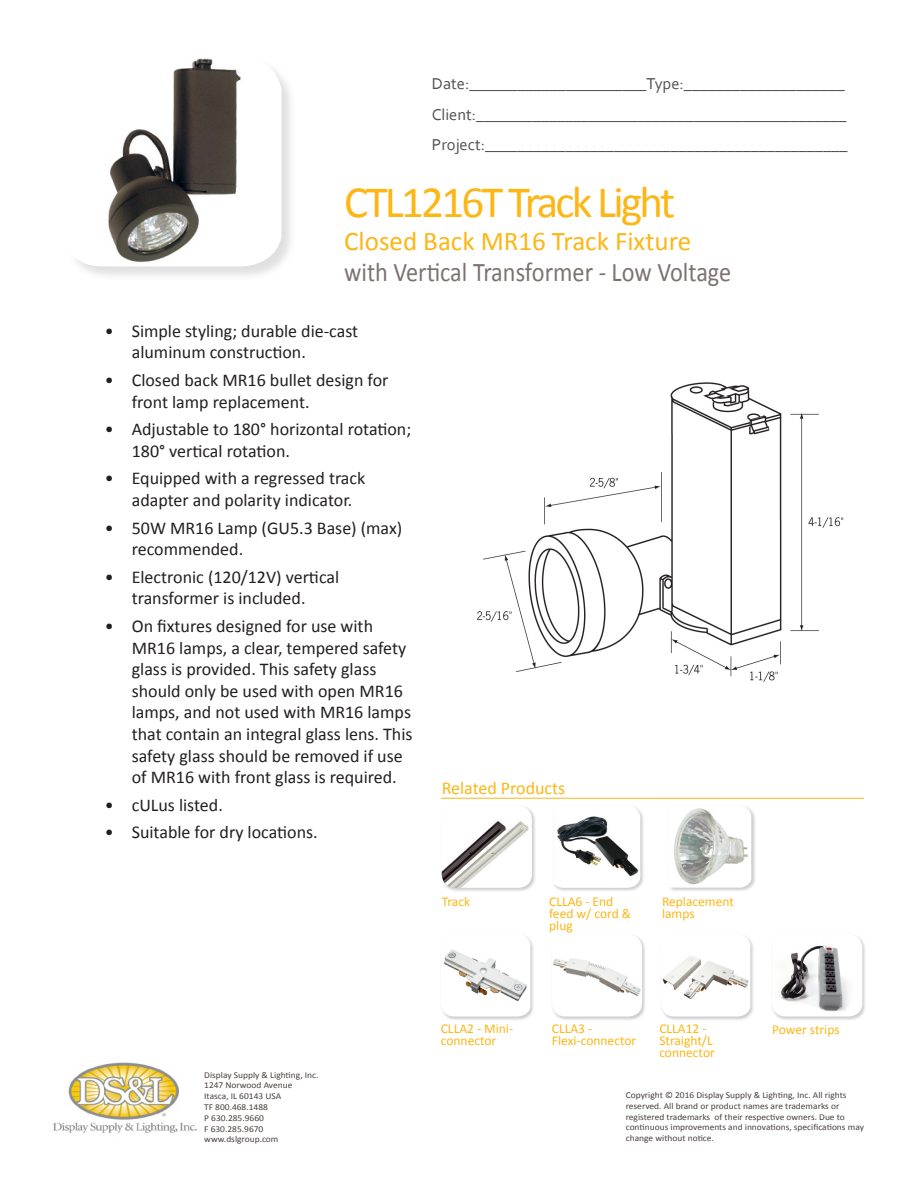
<style>
.page{position:relative;width:918px;height:1188px;background:#fff}
.page>*{position:absolute;margin:0;border:0;box-sizing:border-box;transform-origin:0 0}
.t1{font:45px "Calibri";letter-spacing:-.06em;color:#fcb615}
.t2{font:27px "Calibri";color:#7c7371;scale:.9 1}
.t3{font:27px "Calibri";color:#fcb615}
.t4{font:18px/21.6px "Calibri";color:#231f20}
.t5{font:18px "Calibri";color:#fcb615}
.t6{font:16.5px "Corbel";color:#4e4f50}
.t7{font:13.5px/12px "Calibri";color:#fcb615}
.t8{font:9px/10.8px "Calibri";color:#48403e;scale:1.05 1}
</style>
<div class="page">
<img style="left:477px;top:382px;width:367px;height:300px">
<img style="left:53px;top:1062px;width:144px;height:71px">
<div style="left:69px;top:57px;width:227px;height:224px;background:#cac9ca;opacity:.57"></div>
<img style="left:70px;top:58px;width:211px;height:208px">
<svg style="left:447px;top:940px;width:86px;height:80px"></svg>
<img style="left:442px;top:936px;width:88px;height:81px">
<svg style="left:441px;top:812px;width:94px;height:79px"></svg>
<img style="left:442px;top:807px;width:90px;height:81px">
<svg style="left:558px;top:941px;width:87px;height:79px"></svg>
<img style="left:553px;top:936px;width:89px;height:81px">
<svg style="left:556px;top:811px;width:87px;height:80px"></svg>
<img style="left:554px;top:807px;width:86px;height:81px">
<svg style="left:670px;top:810px;width:85px;height:81px"></svg>
<img style="left:670px;top:806px;width:81px;height:82px">
<hr style="left:441px;top:798px;width:423px;height:1px;background:#fcb615">
<svg style="left:667px;top:940px;width:86px;height:80px"></svg>
<img style="left:662px;top:936px;width:88px;height:81px">
<svg style="left:778px;top:941px;width:87px;height:79px"></svg>
<img style="left:772px;top:936px;width:90px;height:81px">
<p class="t6" style="left:432px;top:73px;width:415px">Date:______________________Type:____________________</p>
<p class="t6" style="left:432px;top:104px;width:416px">Client:______________________________________________</p>
<p class="t6" style="left:432px;top:134px;width:417px">Project:_____________________________________________</p>
<p class="t1" style="left:344px;top:174px;width:332px">CTL1216T Track Light</p>
<p class="t3" style="left:344px;top:224px;width:348px">Closed Back MR16 Track Fixture</p>
<p class="t2" style="left:344px;top:255px;width:432px">with Vertical Transformer - Low Voltage</p>
<p class="t4" style="left:132px;top:320px;width:228px;text-indent:-27px">• Simple styling; durable die-cast aluminum construction.</p>
<p class="t4" style="left:132px;top:369px;width:258px;text-indent:-27px">• Closed back MR16 bullet design for front lamp replacement.</p>
<p class="t4" style="left:132px;top:418px;width:281px;text-indent:-27px">• Adjustable to 180° horizontal rotation;<br>180° vertical rotation.</p>
<p class="t4" style="left:132px;top:468px;width:235px;text-indent:-27px">• Equipped with a regressed track adapter and polarity indicator.</p>
<p class="t4" style="left:132px;top:517px;width:272px;text-indent:-27px">• 50W MR16 Lamp (GU5.3 Base) (max) recommended.</p>
<p class="t4" style="left:105px;top:566px;width:236px;text-align:center">• Electronic (120/12V) vertical transformer is included.</p>
<p class="t4" style="left:132px;top:615px;width:282px;text-indent:-27px">• On fixtures designed for use with MR16 lamps, a clear, tempered safety glass is provided. This safety glass should only be used with open MR16 lamps, and not used with MR16 lamps that contain an integral glass lens. This safety glass should be removed if use of MR16 with front glass is required.</p>
<p class="t4" style="left:105px;top:794px;width:120px">• cULus listed.</p>
<p class="t4" style="left:105px;top:822px;width:214px">• Suitable for dry locations.</p>
<p class="t5" style="left:442px;top:776px;width:125px">Related Products</p>
<p class="t8" style="left:204px;top:1069px;width:110px">Display Supply &amp; Lighting, Inc.</p>
<p class="t8" style="left:204px;top:1080px;width:86px">1247 Norwood Avenue</p>
<p class="t8" style="left:204px;top:1091px;width:75px">Itasca, IL 60143 USA</p>
<p class="t8" style="left:204px;top:1102px;width:62px">TF 800.468.1488</p>
<p class="t8" style="left:204px;top:1112px;width:58px">P 630.285.9660</p>
<p class="t8" style="left:204px;top:1123px;width:58px">F 630.285.9670</p>
<p class="t8" style="left:204px;top:1134px;width:72px">www.dslgroup.com</p>
<p class="t7" style="left:442px;top:895px;width:30px">Track</p>
<p class="t7" style="left:549px;top:895px;width:83px">CLLA6 - End feed w/ cord &amp; plug</p>
<p class="t7" style="left:662px;top:895px;width:73px">Replacement lamps</p>
<p class="t7" style="left:441px;top:1023px;width:74px">CLLA2 - Mini&shy;connector</p>
<p class="t7" style="left:552px;top:1023px;width:42px">CLLA3 -</p>
<p class="t7" style="left:552px;top:1035px;width:86px">Flexi-connector</p>
<p class="t7" style="left:659px;top:1023px;width:55px">CLLA12 -<br>Straight/L</p>
<p class="t7" style="left:659px;top:1047px;width:57px">connector</p>
<p class="t7" style="left:772px;top:1024px;width:69px">Power strips</p>
<p class="t8" style="left:626px;top:1090px;width:228px">Copyright © 2016 Display Supply &amp; Lighting, Inc. All rights reserved. All brand or product names are trademarks or registered trademarks of their respective owners. Due to continuous improvements and innovations, specifications may change without notice.</p>
</div>
